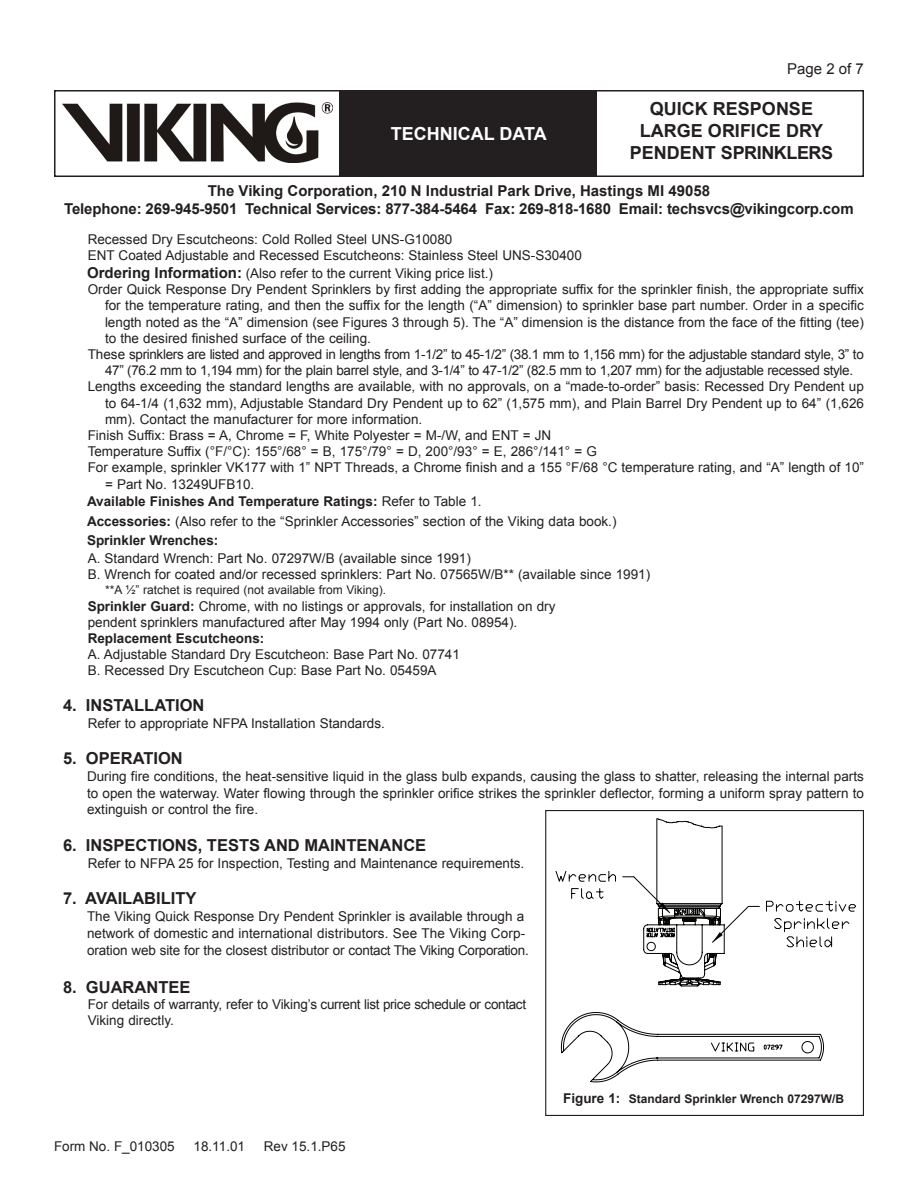
<style>
.page{position:relative;width:918px;height:1188px;background:#fff}
.page>*{position:absolute;margin:0;border:0;box-sizing:border-box;transform-origin:0 0}
.t1{font:700 18px/21.6px "Arial";color:#231f20;text-align:center}
.t2{font:700 18px "Arial";color:#fff}
.Heading{font:700 16.5px "Arial";color:#231f20}
.t3{font:700 15px/18px "Arial";letter-spacing:-.01em;color:#231f20;text-align:center}
.t4{font:15px "Arial";color:#231f20}
.Technical_Data{font:13.5px/16.2px "Arial";color:#231f20;text-align:justify}
.Body_Text{font:13.5px/16.2px "Arial";color:#231f20;text-align:justify}
.Technical_Data-2{font:13.5px/16.2px "Arial";letter-spacing:-.025em;color:#231f20;text-align:center}
.Body_Text-2{font:700 13.5px "Arial";color:#231f20}
.Heading_2{font:13.5px "Arial";color:#231f20}
.Technical_Data-3{font:700 13.5px "Arial";color:#231f20}
.Technical_Data-4{font:12px "Arial";color:#231f20}
.Center_-_Bold{font:700 12px "Arial";color:#231f20}
.s1{font-weight:700;font-size:15px}
.s2{font-weight:400}
.s3{font-weight:700}
.s4{font-size:13.5px}
</style>
<div class="page">
<div style="left:54px;top:90px;width:810px;height:87px;border:2px solid #231f20"></div>
<div style="left:340px;top:91px;width:257px;height:85px;background:#231f20"></div>
<img style="left:63px;top:102px;width:269px;height:60px">
<div style="left:545px;top:810px;width:319px;height:306px;border:1px solid #231f20"></div>
<svg style="left:561px;top:986px;width:263px;height:96px"></svg>
<svg style="left:556px;top:871px;width:300px;height:115px"></svg>
<svg style="left:633px;top:819px;width:199px;height:166px"></svg>
<h1 class="t2" style="left:391px;top:121px;width:157px">TECHNICAL DATA</h1>
<p class="t4" style="left:787px;top:59px;width:78px">Page 2 of 7</p>
<h1 class="t1" style="left:630px;top:99px;width:205px">QUICK RESPONSE<br>LARGE ORIFICE DRY<br>PENDENT SPRINKLERS</h1>
<p class="t3" style="left:64px;top:182px;width:791px">The Viking Corporation, 210 N Industrial Park Drive, Hastings MI 49058<br>Telephone: 269-945-9501 Technical Services: 877-384-5464 Fax: 269-818-1680 Email: techsvcs@vikingcorp.com</p>
<p class="Technical_Data" style="left:88px;top:231px;width:366px">Recessed Dry Escutcheons: Cold Rolled Steel UNS-G10080</p>
<p class="Technical_Data" style="left:88px;top:247px;width:496px">ENT Coated Adjustable and Recessed Escutcheons: Stainless Steel UNS-S30400</p>
<p class="Heading_2" style="left:87px;top:264px;width:408px"><span class="s1">Ordering Information:</span> (Also refer to the current Viking price list.)</p>
<p class="Technical_Data" style="left:105px;top:282px;width:760px;text-indent:-17px">Order Quick Response Dry Pendent Sprinklers by first adding the appropriate suffix for the sprinkler finish, the appropriate suffix for the temperature rating, and then the suffix for the length (“A” dimension) to sprinkler base part number. Order in a specific length noted as the “A” dimension (see Figures 3 through 5). The “A” dimension is the distance from the face of the fitting (tee) to the desired finished surface of the ceiling.</p>
<p class="Technical_Data-2" style="left:88px;top:346px;width:778px">These sprinklers are listed and approved in lengths from 1-1/2” to 45-1/2” (38.1 mm to 1,156 mm) for the adjustable standard style, 3” to<br>47” (76.2 mm to 1,194 mm) for the plain barrel style, and 3-1/4” to 47-1/2” (82.5 mm to 1,207 mm) for the adjustable recessed style.</p>
<p class="Technical_Data" style="left:105px;top:379px;width:761px;text-indent:-17px">Lengths exceeding the standard lengths are available, with no approvals, on a “made-to-order” basis: Recessed Dry Pendent up to 64-1/4 (1,632 mm), Adjustable Standard Dry Pendent up to 62” (1,575 mm), and Plain Barrel Dry Pendent up to 64” (1,626 mm). Contact the manufacturer for more information.</p>
<p class="Technical_Data" style="left:88px;top:427px;width:465px">Finish Suffix: Brass = A, Chrome = F, White Polyester = M-/W, and ENT = JN</p>
<p class="Technical_Data" style="left:88px;top:444px;width:511px">Temperature Suffix (°F/°C): 155°/68° = B, 175°/79° = D, 200°/93° = E, 286°/141° = G</p>
<p class="Technical_Data" style="left:105px;top:460px;width:761px;text-indent:-17px">For example, sprinkler VK177 with 1” NPT Threads, a Chrome finish and a 155 °F/68 °C temperature rating, and “A” length of 10” = Part No. 13249UFB10.</p>
<p class="Body_Text-2" style="left:87px;top:493px;width:396px">Available Finishes And Temperature Ratings: <span class="s2">Refer to Table 1.</span></p>
<p class="Body_Text" style="left:87px;top:513px;width:531px"><span class="s3">Accessories:</span> (Also refer to the “Sprinkler Accessories” section of the Viking data book.)</p>
<p class="Body_Text-2" style="left:87px;top:532px;width:133px">Sprinkler Wrenches:</p>
<p class="Technical_Data" style="left:88px;top:550px;width:385px">A. Standard Wrench: Part No. 07297W/B (available since 1991)</p>
<p class="Technical_Data" style="left:88px;top:567px;width:564px">B. Wrench for coated and/or recessed sprinklers: Part No. 07565W/B** (available since 1991)</p>
<p class="Technical_Data-4" style="left:105px;top:582px;width:283px">**A ½” ratchet is required (not available from Viking).</p>
<p class="Technical_Data" style="left:88px;top:598px;width:469px"><span class="s3">Sprinkler Guard:</span> Chrome, with no listings or approvals, for installation on dry</p>
<p class="Technical_Data" style="left:88px;top:614px;width:431px">pendent sprinklers manufactured after May 1994 only (Part No. 08954).</p>
<p class="Technical_Data-3" style="left:88px;top:629px;width:178px">Replacement Escutcheons:</p>
<p class="Technical_Data" style="left:88px;top:646px;width:374px">A. Adjustable Standard Dry Escutcheon: Base Part No. 07741</p>
<p class="Technical_Data" style="left:88px;top:663px;width:350px">B. Recessed Dry Escutcheon Cup: Base Part No. 05459A</p>
<p class="Heading" style="left:63px;top:695px;width:143px">4. INSTALLATION</p>
<p class="Technical_Data" style="left:88px;top:715px;width:299px">Refer to appropriate NFPA Installation Standards.</p>
<p class="Heading" style="left:63px;top:747px;width:121px">5. OPERATION</p>
<p class="Body_Text" style="left:87px;top:769px;width:779px">During fire conditions, the heat-sensitive liquid in the glass bulb expands, causing the glass to shatter, releasing the internal parts to open the waterway. Water flowing through the sprinkler orifice strikes the sprinkler deflector, forming a uniform spray pattern to extinguish or control the fire.</p>
<p class="Heading" style="left:63px;top:835px;width:365px">6. INSPECTIONS, TESTS AND MAINTENANCE</p>
<p class="Technical_Data" style="left:88px;top:855px;width:438px">Refer to NFPA 25 for Inspection, Testing and Maintenance requirements.</p>
<p class="Heading" style="left:63px;top:887px;width:135px">7. AVAILABILITY</p>
<p class="Body_Text" style="left:87px;top:909px;width:439px">The Viking Quick Response Dry Pendent Sprinkler is available through a</p>
<p class="Body_Text" style="left:87px;top:925px;width:440px">network of domestic and international distributors. See The Viking Corp-</p>
<p class="Body_Text" style="left:87px;top:942px;width:443px">oration web site for the closest distributor or contact The Viking Corporation.</p>
<p class="Heading" style="left:63px;top:976px;width:129px">8. GUARANTEE</p>
<p class="Technical_Data-2" style="left:88px;top:996px;width:440px">For details of warranty, refer to Viking’s current list price schedule or contact</p>
<p class="Technical_Data" style="left:88px;top:1012px;width:88px">Viking directly.</p>
<p class="Technical_Data" style="left:54px;top:1138px;width:122px">Form No. F_010305</p>
<p class="Technical_Data" style="left:194px;top:1138px;width:53px">18.11.01</p>
<p class="Technical_Data" style="left:264px;top:1138px;width:83px">Rev 15.1.P65</p>
<p class="Center_-_Bold" style="left:563px;top:1090px;width:283px"><span class="s4">Figure 1:</span> Standard Sprinkler Wrench 07297W/B</p>
</div>
